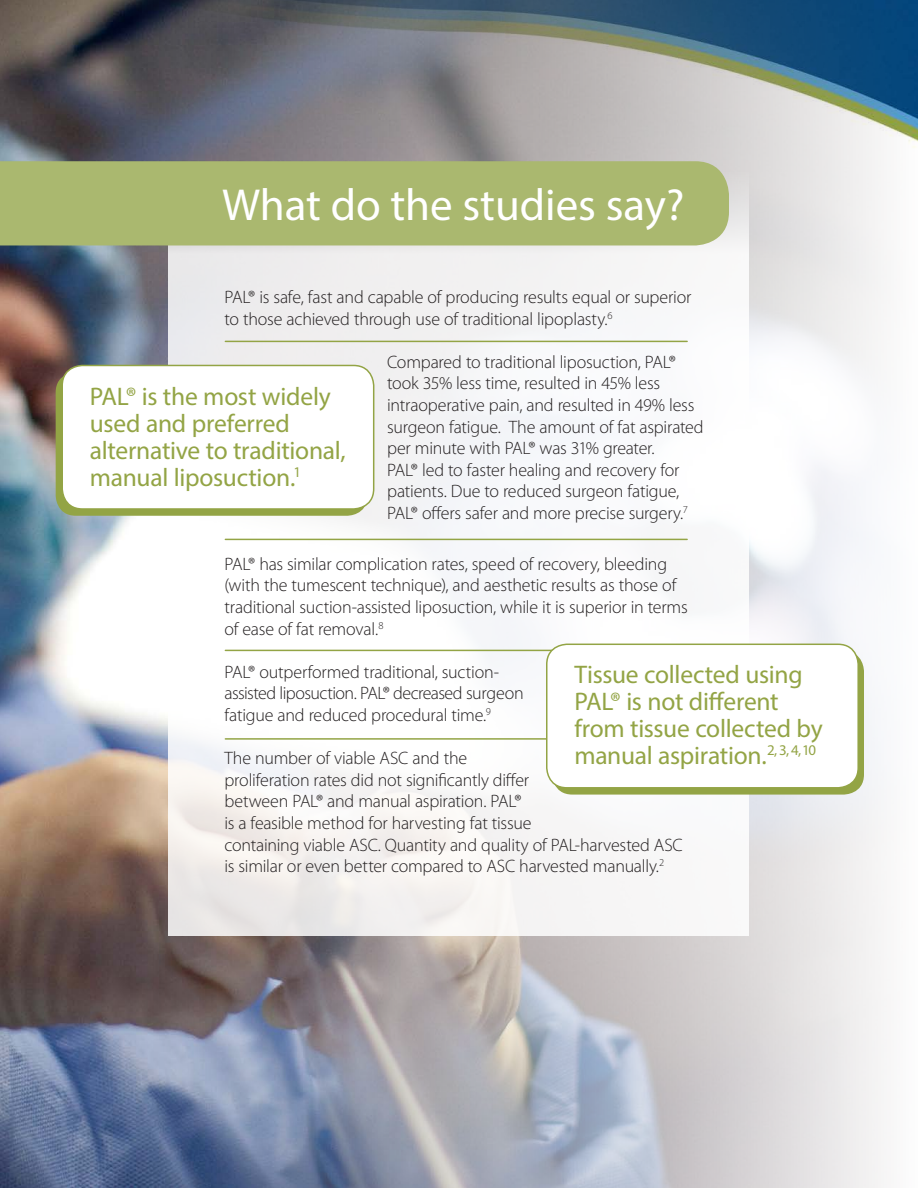
<style>
.page{position:relative;width:918px;height:1188px;background:#fff}
.page>*{position:absolute;margin:0;border:0;box-sizing:border-box;transform-origin:0 0}
.t1{font:45px "Myriad Pro";color:#fff}
.t2{font:25.5px/27px "Myriad Pro";letter-spacing:-.01em;color:#93a445}
.t3{font:300 18px/21.6px "Myriad Pro";letter-spacing:-.015em;color:#231f20}
</style>
<div class="page">
<img style="left:0;top:0;width:918px;height:1188px">
<svg style="left:169px;top:81px;width:580px;height:854px"></svg>
<hr style="left:225px;top:650px;width:459px;height:1px;background:#93a445">
<div style="left:0;top:161px;width:729px;height:84px;background:#aab86f"></div>
<hr style="left:225px;top:738px;width:459px;height:2px;background:#93a445">
<div style="left:56px;top:372px;width:312px;height:144px;background:#93a445;border-radius:20px"></div>
<div style="left:62px;top:365px;width:312px;height:144px;background:#fff;border-radius:20px"></div>
<div style="left:62px;top:365px;width:312px;height:145px;border:2px solid #93a445;border-radius:20px"></div>
<div style="left:552px;top:651px;width:312px;height:144px;background:#93a445;border-radius:20px"></div>
<div style="left:547px;top:644px;width:311px;height:144px;background:#fff;border-radius:20px"></div>
<div style="left:546px;top:644px;width:313px;height:145px;border:2px solid #93a445;border-radius:20px"></div>
<hr style="left:225px;top:341px;width:462px;height:1px;background:#93a445">
<hr style="left:225px;top:539px;width:462px;height:1px;background:#93a445">
<h1 class="t1" style="left:222px;top:177px;width:464px">What do the studies say?</h1>
<p class="t3" style="left:225px;top:286px;width:469px">PAL® is safe, fast and capable of producing results equal or superior to those achieved through use of traditional lipoplasty.<sup>6</sup></p>
<p class="t3" style="left:387px;top:351px;width:318px">Compared to traditional liposuction, PAL® took 35% less time, resulted in 45% less intraoperative pain, and resulted in 49% less surgeon fatigue. The amount of fat aspirated per minute with PAL® was 31% greater.<br>PAL® led to faster healing and recovery for patients. Due to reduced surgeon fatigue, PAL® offers safer and more precise surgery.<sup>7</sup></p>
<h2 class="t2" style="left:90px;top:382px;width:258px">PAL® is the most widely used and preferred alternative to traditional, manual liposuction.<sup>1</sup></h2>
<p class="t3" style="left:225px;top:553px;width:465px">PAL® has similar complication rates, speed of recovery, bleeding (with the tumescent technique), and aesthetic results as those of traditional suction-assisted liposuction, while it is superior in terms of ease of fat removal.<sup>8</sup></p>
<p class="t3" style="left:225px;top:661px;width:301px">PAL® outperformed traditional, suction&shy;assisted liposuction. PAL® decreased surgeon fatigue and reduced procedural time.<sup>9</sup></p>
<p class="t3" style="left:225px;top:747px;width:460px">The number of viable ASC and the<br>proliferation rates did not significantly differ<br>between PAL® and manual aspiration. PAL®<br>is a feasible method for harvesting fat tissue<br>containing viable ASC. Quantity and quality of PAL-harvested ASC is similar or even better compared to ASC harvested manually.<sup>2</sup></p>
<h2 class="t2" style="left:574px;top:660px;width:250px">Tissue collected using<br>PAL® is not different from tissue collected by manual aspiration.<sup>2,</sup> <sup>3,</sup> <sup>4,</sup> <sup>10</sup></h2>
</div>
